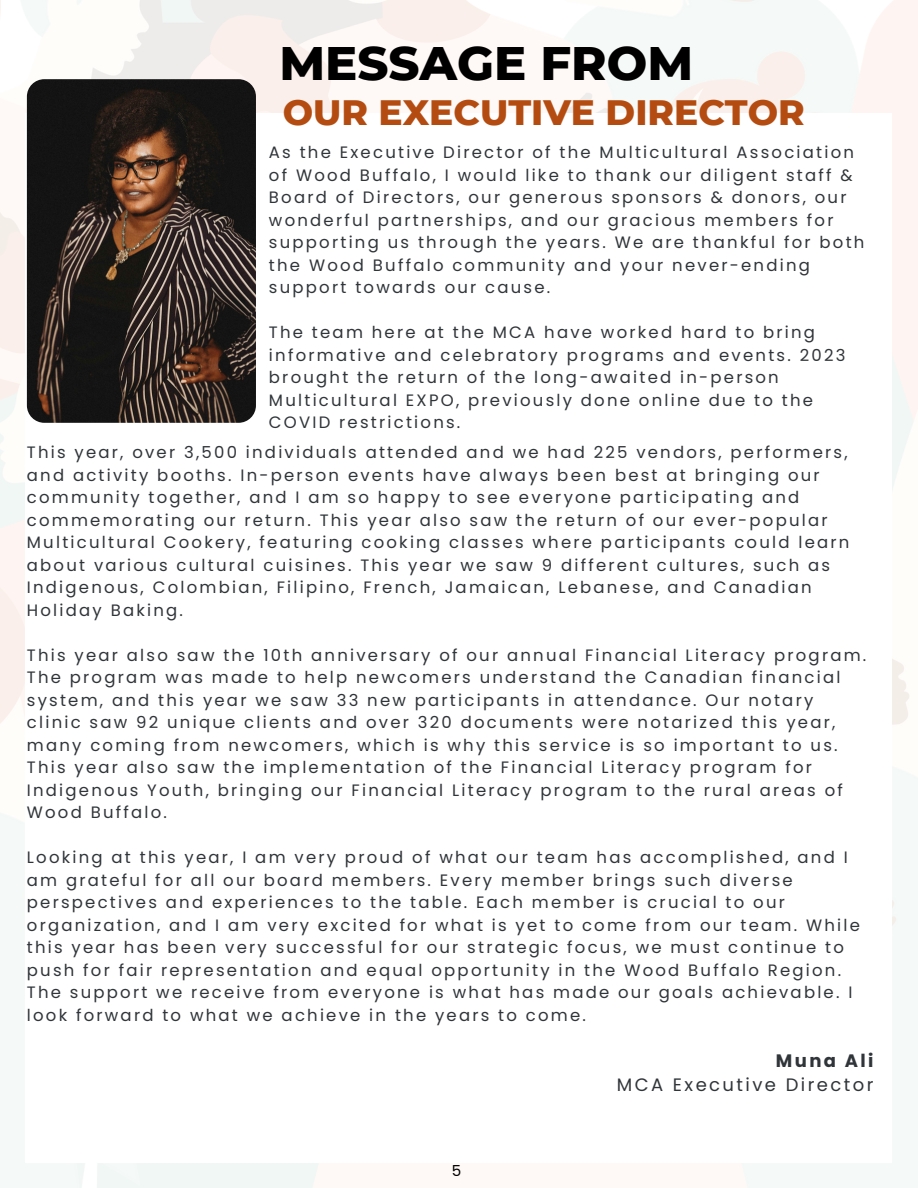
<style>
.page{position:relative;width:918px;height:1188px;background:#fff}
.page>*{position:absolute;margin:0;border:0;box-sizing:border-box;transform-origin:0 0}
.t1{font:800 48px "Montserrat";color:#000}
.t2{font:800 36px "Montserrat";color:#b44c11}
.t3{font:18px "Poppins";letter-spacing:.135em;color:#303539}
.t4{font:700 18px "Poppins";letter-spacing:.135em;color:#303539}
.t5{font:16.5px/22.5px "Poppins";letter-spacing:.135em;color:#303539}
.t6{font:15.15px "Poppins";color:#000}
</style>
<div class="page">
<img style="left:27px;top:79px;width:229px;height:344px;border-radius:17px">
<p class="t1" style="left:279px;top:33px;width:415px">MESSAGE FROM</p>
<h2 class="t2" style="left:283px;top:90px;width:524px">OUR EXECUTIVE DIRECTOR</h2>
<p class="t5" style="left:269px;top:141px;width:597px">As the Executive Director of the Multicultural Association of Wood Buffalo, I would like to thank our diligent staff &amp; Board of Directors, our generous sponsors &amp; donors, our wonderful partnerships, and our gracious members for supporting us through the years. We are thankful for both the Wood Buffalo community and your never-ending support towards our cause.</p>
<p class="t5" style="left:269px;top:321px;width:578px">The team here at the MCA have worked hard to bring informative and celebratory programs and events. 2023 brought the return of the long-awaited in-person Multicultural EXPO, previously done online due to the COVID restrictions.</p>
<p class="t5" style="left:27px;top:441px;width:824px">This year, over 3,500 individuals attended and we had 225 vendors, performers, and activity booths. In-person events have always been best at bringing our community together, and I am so happy to see everyone participating and commemorating our return. This year also saw the return of our ever-popular Multicultural Cookery, featuring cooking classes where participants could learn about various cultural cuisines. This year we saw 9 different cultures, such as Indigenous, Colombian, Filipino, French, Jamaican, Lebanese, and Canadian Holiday Baking.</p>
<p class="t5" style="left:27px;top:644px;width:841px">This year also saw the 10th anniversary of our annual Financial Literacy program.<br>The program was made to help newcomers understand the Canadian financial system, and this year we saw 33 new participants in attendance. Our notary clinic saw 92 unique clients and over 320 documents were notarized this year, many coming from newcomers, which is why this service is so important to us.<br>This year also saw the implementation of the Financial Literacy program for Indigenous Youth, bringing our Financial Literacy program to the rural areas of Wood Buffalo.</p>
<p class="t5" style="left:27px;top:846px;width:835px">Looking at this year, I am very proud of what our team has accomplished, and I am grateful for all our board members. Every member brings such diverse perspectives and experiences to the table. Each member is crucial to our organization, and I am very excited for what is yet to come from our team. While this year has been very successful for our strategic focus, we must continue to push for fair representation and equal opportunity in the Wood Buffalo Region.<br>The support we receive from everyone is what has made our goals achievable. I look forward to what we achieve in the years to come.</p>
<p class="t6" style="left:452px;top:1160px;width:11px">5</p>
<p class="t4" style="left:776px;top:1048px;width:99px">Muna Ali</p>
<p class="t3" style="left:617px;top:1072px;width:258px">MCA Executive Director</p>
</div>
